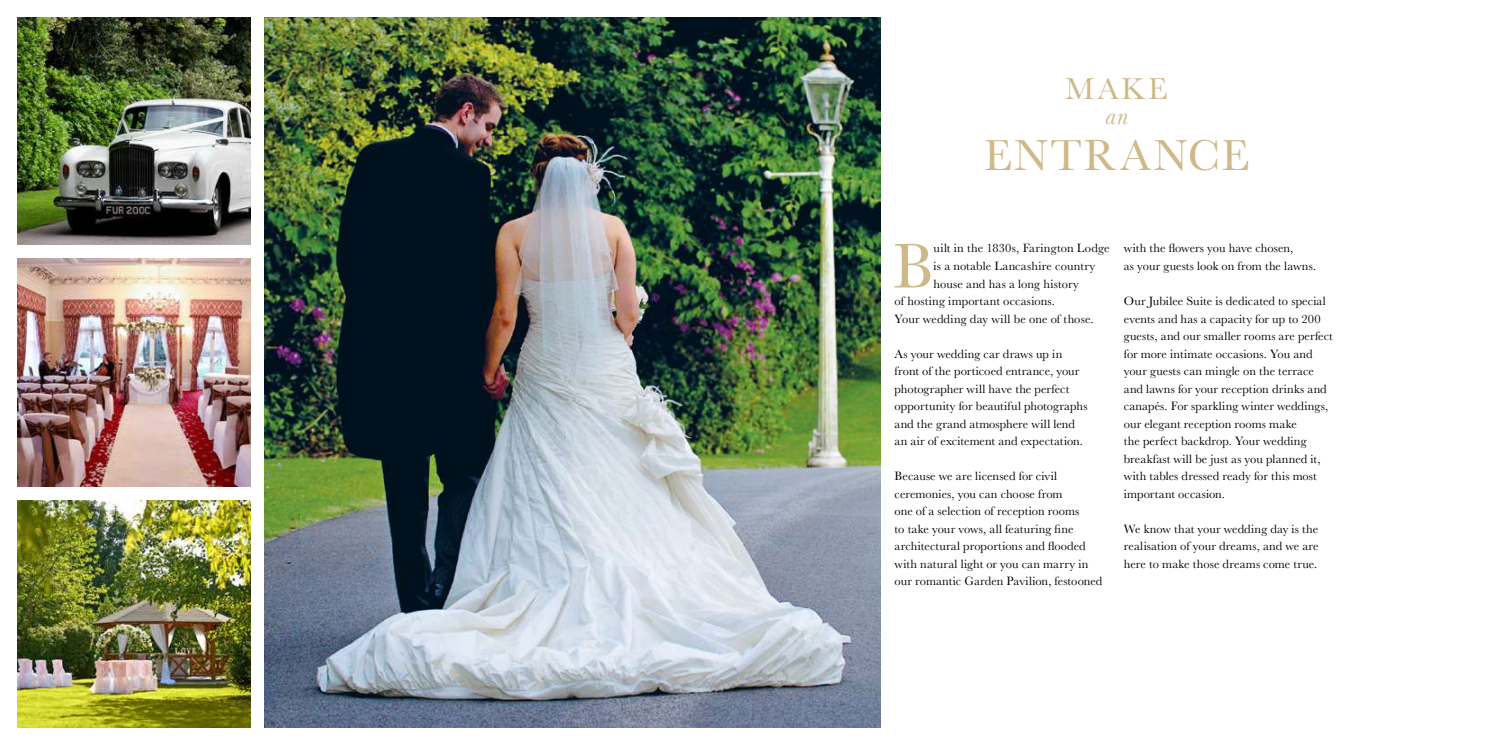
<style>
.page{position:relative;width:1489px;height:745px;background:#fff}
.page>*{position:absolute;margin:0;border:0;box-sizing:border-box;transform-origin:0 0}
.t1{font:65.38px "Baskerville";color:#cfb989}
.t2{font:45px "Baskerville";letter-spacing:.045em;color:#cfb989}
.t3{font:31.25px "Baskerville";color:#cfb989}
.t4{font:italic 25px "Baskerville";color:#cfb989}
.t5{font:12.5px/17.5px "Baskerville";letter-spacing:.005em;color:#000}
</style>
<div class="page">
<img style="left:265px;top:18px;width:615px;height:708px">
<img style="left:18px;top:500px;width:232px;height:226px">
<img style="left:18px;top:259px;width:232px;height:226px">
<img style="left:18px;top:18px;width:232px;height:226px">
<h3 class="t3" style="left:1065px;top:69px;width:104px">MAKE</h3>
<h3 class="t4" style="left:1105px;top:99px;width:24px">an</h3>
<h2 class="t2" style="left:983px;top:127px;width:267px">ENTRANCE</h2>
<h1 class="t1" style="left:893px;top:224px;width:42px">B</h1>
<p class="t5" style="left:933px;top:240px;width:177px">uilt in the 1830s, Farington Lodge</p>
<p class="t5" style="left:933px;top:257px;width:163px">is a notable Lancashire country</p>
<p class="t5" style="left:933px;top:275px;width:147px">house and has a long history</p>
<p class="t5" style="left:894px;top:292px;width:162px">of hosting important occasions.</p>
<p class="t5" style="left:894px;top:310px;width:200px">Your wedding day will be one of those.</p>
<p class="t5" style="left:894px;top:345px;width:194px">As your wedding car draws up in front of the porticoed entrance, your photographer will have the perfect opportunity for beautiful photographs and the grand atmosphere will lend an air of excitement and expectation.</p>
<p class="t5" style="left:894px;top:467px;width:209px">Because we are licensed for civil ceremonies, you can choose from<br>one of a selection of reception rooms<br>to take your vows, all featuring fine architectural proportions and flooded with natural light or you can marry in our romantic Garden Pavilion, festooned</p>
<p class="t5" style="left:1123px;top:240px;width:194px">with the flowers you have chosen,<br>as your guests look on from the lawns.</p>
<p class="t5" style="left:1123px;top:292px;width:210px">Our Jubilee Suite is dedicated to special events and has a capacity for up to 200 guests, and our smaller rooms are perfect for more intimate occasions. You and your guests can mingle on the terrace and lawns for your reception drinks and canapés. For sparkling winter weddings, our elegant reception rooms make<br>the perfect backdrop. Your wedding breakfast will be just as you planned it, with tables dressed ready for this most important occasion.</p>
<p class="t5" style="left:1123px;top:520px;width:196px;text-align:justify">We know that your wedding day is the realisation of your dreams, and we are here to make those dreams come true.</p>
</div>
